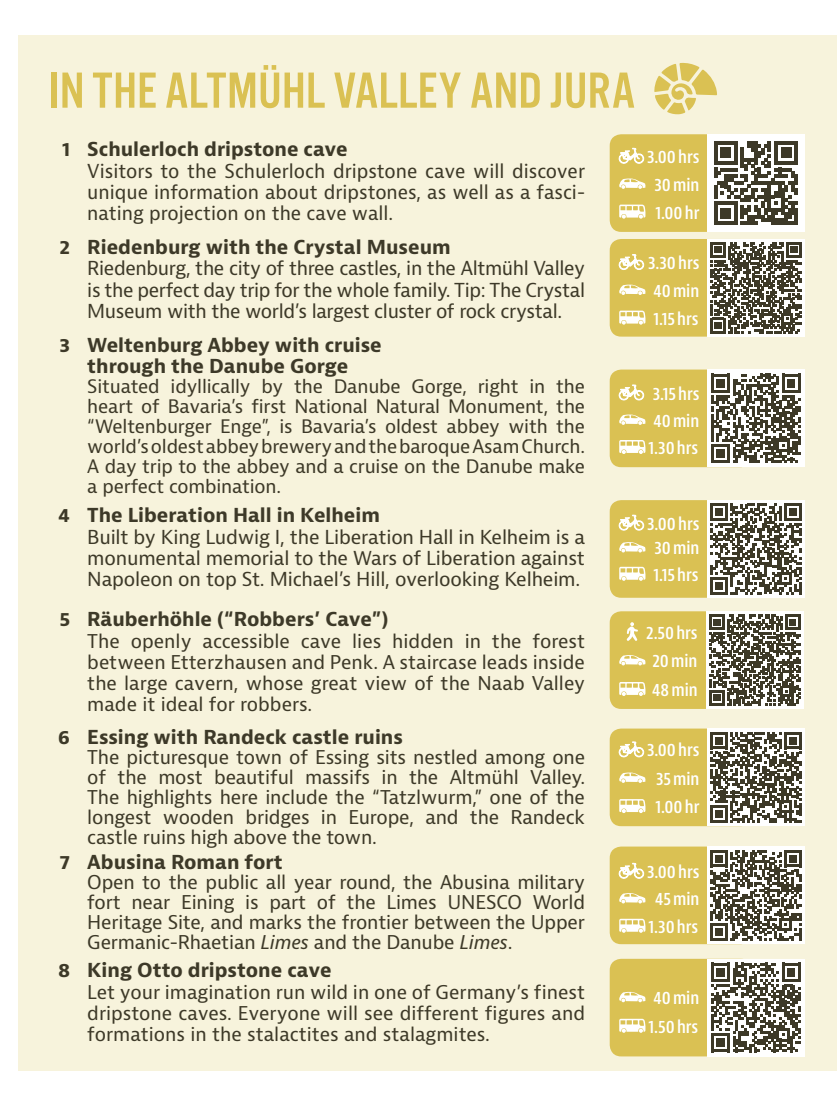
<style>
.page{position:relative;width:837px;height:1106px;background:#fff}
.page>*{position:absolute;margin:0;border:0;box-sizing:border-box;transform-origin:0 0}
.t1{font:52.75px "Alternate Got No 3 D";color:#dac153}
.t2{font:18.75px/21.2px "Bernina Sans";letter-spacing:-.01em;color:#3d3928}
.t3{font:700 18.75px/21.2px "Bernina Sans";color:#3d3928;text-align:center}
.t4{font:18.5px/20px "Bernina Sans";letter-spacing:-.01em;color:#3d3928;text-align:justify}
.t5{font:18px/20px "Bernina Sans";letter-spacing:-.01em;color:#3d3928;text-align:justify}
.t6{font:600 condensed 17.5px/28.8px "Bernina Sans";color:#fff;text-align:center}
.s1{font-family:"Bernino Sans";font-weight:700}
.s2{font-weight:700}
.s3{font-family:"Bernino Sans"}
.s4{font-style:italic}
</style>
<div class="page">
<div style="left:18px;top:35px;width:818px;height:1035px;background:#f7f3dc"></div>
<svg style="left:654px;top:63px;width:63px;height:52px"></svg>
<div style="left:609px;top:134px;width:143px;height:98px;background:#dac153;border-radius:11px"></div>
<div style="left:706px;top:134px;width:98px;height:98px;background:#fff"></div>
<svg style="left:714px;top:141px;width:83px;height:84px"></svg>
<div style="left:609px;top:239px;width:143px;height:97px;background:#dac153;border-radius:11px"></div>
<div style="left:706px;top:239px;width:98px;height:97px;background:#fff"></div>
<svg style="left:710px;top:242px;width:91px;height:91px"></svg>
<div style="left:609px;top:369px;width:143px;height:98px;background:#dac153;border-radius:11px"></div>
<div style="left:706px;top:369px;width:98px;height:98px;background:#fff"></div>
<svg style="left:711px;top:374px;width:89px;height:89px"></svg>
<div style="left:609px;top:500px;width:143px;height:98px;background:#dac153;border-radius:11px"></div>
<div style="left:706px;top:500px;width:98px;height:98px;background:#fff"></div>
<svg style="left:710px;top:503px;width:91px;height:91px"></svg>
<div style="left:609px;top:611px;width:143px;height:98px;background:#dac153;border-radius:11px"></div>
<div style="left:705px;top:611px;width:98px;height:98px;background:#fff"></div>
<svg style="left:709px;top:614px;width:91px;height:91px"></svg>
<div style="left:609px;top:728px;width:143px;height:98px;background:#dac153;border-radius:11px"></div>
<div style="left:706px;top:728px;width:98px;height:98px;background:#fff"></div>
<svg style="left:710px;top:732px;width:91px;height:90px"></svg>
<div style="left:609px;top:846px;width:143px;height:98px;background:#dac153;border-radius:11px"></div>
<div style="left:706px;top:846px;width:98px;height:98px;background:#fff"></div>
<svg style="left:710px;top:850px;width:91px;height:90px"></svg>
<div style="left:609px;top:958px;width:143px;height:98px;background:#dac153;border-radius:11px"></div>
<div style="left:706px;top:958px;width:98px;height:98px;background:#fff"></div>
<svg style="left:711px;top:962px;width:89px;height:90px"></svg>
<svg style="left:619px;top:567px;width:26px;height:14px"></svg>
<svg style="left:619px;top:918px;width:26px;height:14px"></svg>
<svg style="left:618px;top:254px;width:26px;height:16px"></svg>
<svg style="left:618px;top:148px;width:26px;height:16px"></svg>
<svg style="left:619px;top:178px;width:26px;height:11px"></svg>
<svg style="left:619px;top:205px;width:26px;height:14px"></svg>
<svg style="left:619px;top:284px;width:26px;height:11px"></svg>
<svg style="left:619px;top:310px;width:26px;height:15px"></svg>
<svg style="left:618px;top:384px;width:26px;height:17px"></svg>
<svg style="left:619px;top:414px;width:26px;height:11px"></svg>
<svg style="left:619px;top:440px;width:26px;height:14px"></svg>
<svg style="left:618px;top:514px;width:26px;height:17px"></svg>
<svg style="left:619px;top:542px;width:26px;height:10px"></svg>
<svg style="left:626px;top:622px;width:11px;height:19px"></svg>
<svg style="left:619px;top:655px;width:26px;height:10px"></svg>
<svg style="left:619px;top:682px;width:26px;height:14px"></svg>
<svg style="left:618px;top:741px;width:26px;height:17px"></svg>
<svg style="left:619px;top:772px;width:26px;height:11px"></svg>
<svg style="left:619px;top:799px;width:26px;height:14px"></svg>
<svg style="left:618px;top:862px;width:26px;height:17px"></svg>
<svg style="left:619px;top:893px;width:26px;height:10px"></svg>
<svg style="left:619px;top:991px;width:26px;height:11px"></svg>
<svg style="left:619px;top:1018px;width:26px;height:14px"></svg>
<h1 class="t1" style="left:49px;top:62px;width:587px">IN THE ALTMÜHL VALLEY AND JURA</h1>
<p class="t2" style="left:87px;top:139px;width:499px;text-indent:-25px"><span class="s1">1</span> <span class="s2">Schulerloch dripstone cave<br></span>Visitors to the Schulerloch dripstone cave will discover unique information about dripstones, as well as a fasci&shy;nating projection on the cave wall.</p>
<p class="t2" style="left:87px;top:237px;width:499px;text-indent:-28px"><span class="s1">2</span> <span class="s2">Riedenburg with the Crystal Museum<br></span>Riedenburg, the city of three castles, in the Altmühl Valley is the perfect day trip for the whole family. Tip: The Crystal Museum with the world’s largest cluster of rock crystal.</p>
<p class="t3" style="left:60px;top:335px;width:324px"><span class="s3">3</span> Weltenburg Abbey with cruise through the Danube Gorge</p>
<p class="t5" style="left:87px;top:377px;width:499px">Situated idyllically by the Danube Gorge, right in the heart of Bavaria’s first National Natural Monument, the “Weltenburger Enge”, is Bavaria’s oldest abbey with the world’s oldest abbey brewery and the baroque Asam Church.<br>A day trip to the abbey and a cruise on the Danube make a perfect combination.</p>
<p class="t2" style="left:87px;top:505px;width:499px;text-indent:-29px"><span class="s1">4</span> <span class="s2">The Liberation Hall in Kelheim<br></span>Built by King Ludwig I, the Liberation Hall in Kelheim is a monumental memorial to the Wars of Liberation against Napoleon on top St. Michael’s Hill, overlooking Kelheim.</p>
<p class="t3" style="left:59px;top:609px;width:330px"><span class="s3">5</span> Räuberhöhle (“Robbers’ Cave”)</p>
<p class="t4" style="left:87px;top:630px;width:499px;line-height:21.2px">The openly accessible cave lies hidden in the forest between Etterzhausen and Penk. A staircase leads inside the large cavern, whose great view of the Naab Valley made it ideal for robbers.</p>
<p class="t3" style="left:58px;top:726px;width:346px"><span class="s3">6</span> Essing with Randeck castle ruins</p>
<p class="t4" style="left:87px;top:747px;width:499px">The picturesque town of Essing sits nestled among one of the most beautiful massifs in the Altmühl Valley.<br>The highlights here include the “Tatzlwurm,” one of the longest wooden bridges in Europe, and the Randeck castle ruins high above the town.</p>
<p class="t3" style="left:60px;top:851px;width:224px"><span class="s3">7</span> Abusina Roman fort</p>
<p class="t4" style="left:87px;top:872px;width:499px">Open to the public all year round, the Abusina military fort near Eining is part of the Limes UNESCO World Heritage Site, and marks the frontier between the Upper Germanic-Rhaetian <span class="s4">Limes</span> and the Danube <span class="s4">Limes</span>.</p>
<p class="t3" style="left:58px;top:960px;width:275px"><span class="s3">8</span> King Otto dripstone cave</p>
<p class="t4" style="left:87px;top:981px;width:499px;line-height:21.2px">Let your imagination run wild in one of Germany’s finest dripstone caves. Everyone will see different figures and formations in the stalactites and stalagmites.</p>
<p class="t6" style="left:646px;top:143px;width:54px;line-height:28px">3.00hrs<br>30min<br>1.00hr</p>
<p class="t6" style="left:648px;top:249px;width:53px">3.30hrs</p>
<p class="t6" style="left:653px;top:277px;width:47px;line-height:27.8px;text-align:left">40min<br>1.15hrs</p>
<p class="t6" style="left:648px;top:380px;width:52px;line-height:27.2px;text-align:justify">3.15hrs 40min 1.30hrs</p>
<p class="t6" style="left:646px;top:511px;width:54px;line-height:24.8px">3.00hrs<br>30min</p>
<p class="t6" style="left:653px;top:560px;width:47px">1.15hrs</p>
<p class="t6" style="left:646px;top:618px;width:53px">2.50hrs<br>20min<br>48min</p>
<p class="t6" style="left:646px;top:736px;width:54px">3.00hrs<br>35min<br>1.00hr</p>
<p class="t6" style="left:646px;top:858px;width:54px;line-height:27.5px">3.00hrs<br>45min</p>
<p class="t6" style="left:648px;top:912px;width:51px">1.30hrs</p>
<p class="t6" style="left:648px;top:983px;width:52px;text-align:left">40min<br>1.50hrs</p>
</div>
